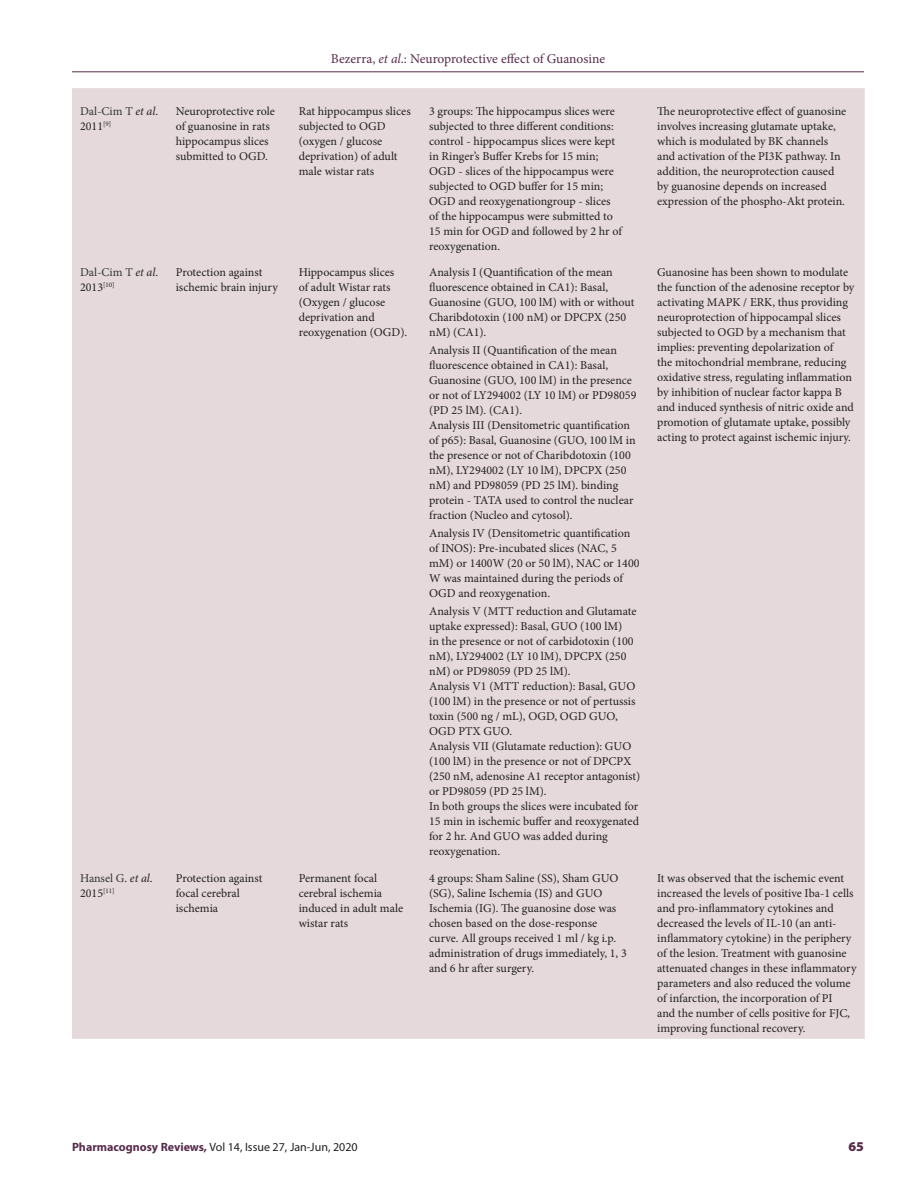
<style>
.page{position:relative;width:918px;height:1188px;background:#fff}
.page>*{position:absolute;margin:0;border:0;box-sizing:border-box;transform-origin:0 0}
.t1{font:13.5px "Minion Pro";color:#572c4c}
.t2{font:900 13.5px "Myriad Pro";color:#572c4c}
.TB{font:12px/15px "Minion Pro";color:#231f20}
.TB-2{font:12px/15px "Minion Pro";color:#333}
.t3{font:12px "Myriad Pro";color:#231f20}
.s1{font-style:italic}
.s2{font-style:italic;color:#231f20}
.s3{color:#231f20}
.s4{font-weight:700;color:#572c4c}
</style>
<div class="page">
<hr style="left:72px;top:72px;width:792px;height:1px;background:#572c4c">
<div style="left:72px;top:88px;width:793px;height:951px;background:#e5d9db"></div>
<p class="t1" style="left:331px;top:50px;width:276px">Bezerra, <span class="s1">et al</span>.: Neuroprotective effect of Guanosine</p>
<p class="TB-2" style="left:80px;top:104px;width:80px">Dal-Cim T <span class="s2">et al</span><span class="s3">.<br>2011</span><sup>[9]</sup></p>
<p class="TB" style="left:176px;top:104px;width:101px">Neuroprotective role of guanosine in rats hippocampus slices submitted to OGD.</p>
<p class="TB" style="left:299px;top:104px;width:114px">Rat hippocampus slices subjected to OGD (oxygen / glucose deprivation) of adult male wistar rats</p>
<p class="TB" style="left:429px;top:104px;width:194px">3 groups: The hippocampus slices were subjected to three different conditions: control - hippocampus slices were kept in Ringer’s Buffer Krebs for 15 min; OGD - slices of the hippocampus were subjected to OGD buffer for 15 min; OGD and reoxygenationgroup - slices of the hippocampus were submitted to 15 min for OGD and followed by 2 hr of reoxygenation.</p>
<p class="TB" style="left:657px;top:104px;width:191px">The neuroprotective effect of guanosine involves increasing glutamate uptake, which is modulated by BK channels and activation of the PI3K pathway. In addition, the neuroprotection caused by guanosine depends on increased expression of the phospho-Akt protein.</p>
<p class="TB-2" style="left:80px;top:265px;width:80px">Dal-Cim T <span class="s2">et al</span><span class="s3">.<br>2013</span><sup>[10]</sup></p>
<p class="TB" style="left:176px;top:265px;width:104px">Protection against ischemic brain injury</p>
<p class="TB" style="left:299px;top:265px;width:110px">Hippocampus slices<br>of adult Wistar rats (Oxygen / glucose deprivation and reoxygenation (OGD).</p>
<p class="TB" style="left:429px;top:265px;width:207px">Analysis I (Quantification of the mean fluorescence obtained in CA1): Basal,<br>Guanosine (GUO, 100 lM) with or without<br>Charibdotoxin (100 nM) or DPCPX (250 nM) (CA1).</p>
<p class="TB" style="left:429px;top:343px;width:209px">Analysis II (Quantification of the mean fluorescence obtained in CA1): Basal, Guanosine (GUO, 100 lM) in the presence or not of LY294002 (LY 10 lM) or PD98059 (PD 25 lM). (CA1).<br>Analysis III (Densitometric quantification of p65): Basal, Guanosine (GUO, 100 lM in the presence or not of Charibdotoxin (100 nM), LY294002 (LY 10 lM), DPCPX (250 nM) and PD98059 (PD 25 lM). binding protein - TATA used to control the nuclear fraction (Nucleo and cytosol).</p>
<p class="TB" style="left:429px;top:526px;width:212px">Analysis IV (Densitometric quantification of INOS): Pre-incubated slices (NAC, 5 mM) or 1400W (20 or 50 lM), NAC or 1400<br>W was maintained during the periods of OGD and reoxygenation.</p>
<p class="TB" style="left:429px;top:604px;width:213px">Analysis V (MTT reduction and Glutamate uptake expressed): Basal, GUO (100 lM)<br>in the presence or not of carbidotoxin (100 nM), LY294002 (LY 10 lM), DPCPX (250 nM) or PD98059 (PD 25 lM).<br>Analysis V1 (MTT reduction): Basal, GUO (100 lM) in the presence or not of pertussis toxin (500 ng / mL), OGD, OGD GUO, OGD PTX GUO.<br>Analysis VII (Glutamate reduction): GUO (100 lM) in the presence or not of DPCPX (250 nM, adenosine A1 receptor antagonist) or PD98059 (PD 25 lM).<br>In both groups the slices were incubated for 15 min in ischemic buffer and reoxygenated for 2 hr. And GUO was added during reoxygenation.</p>
<p class="TB" style="left:657px;top:265px;width:199px">Guanosine has been shown to modulate the function of the adenosine receptor by activating MAPK / ERK, thus providing neuroprotection of hippocampal slices subjected to OGD by a mechanism that implies: preventing depolarization of<br>the mitochondrial membrane, reducing oxidative stress, regulating inflammation by inhibition of nuclear factor kappa B and induced synthesis of nitric oxide and promotion of glutamate uptake, possibly acting to protect against ischemic injury.</p>
<p class="TB-2" style="left:80px;top:871px;width:74px">Hansel G<span class="s3">.</span> <span class="s2">et al</span><span class="s3">.<br>2015</span><sup>[11]</sup></p>
<p class="TB" style="left:176px;top:871px;width:88px">Protection against focal cerebral ischemia</p>
<p class="TB" style="left:299px;top:871px;width:106px">Permanent focal cerebral ischemia induced in adult male wistar rats</p>
<p class="TB" style="left:429px;top:871px;width:199px">4 groups: Sham Saline (SS), Sham GUO (SG), Saline Ischemia (IS) and GUO Ischemia (IG). The guanosine dose was chosen based on the dose-response curve. All groups received 1 ml / kg i.p. administration of drugs immediately, 1, 3 and 6 hr after surgery.</p>
<p class="TB" style="left:657px;top:871px;width:201px">It was observed that the ischemic event increased the levels of positive Iba-1 cells and pro-inflammatory cytokines and decreased the levels of IL-10 (an anti&shy;inflammatory cytokine) in the periphery of the lesion. Treatment with guanosine attenuated changes in these inflammatory parameters and also reduced the volume of infarction, the incorporation of PI<br>and the number of cells positive for FJC, improving functional recovery.</p>
<p class="t3" style="left:72px;top:1139px;width:287px"><span class="s4">Pharmacognosy Reviews,</span> Vol 14, Issue 27, Jan-Jun, 2020</p>
<p class="t2" style="left:849px;top:1137px;width:17px">65</p>
</div>
